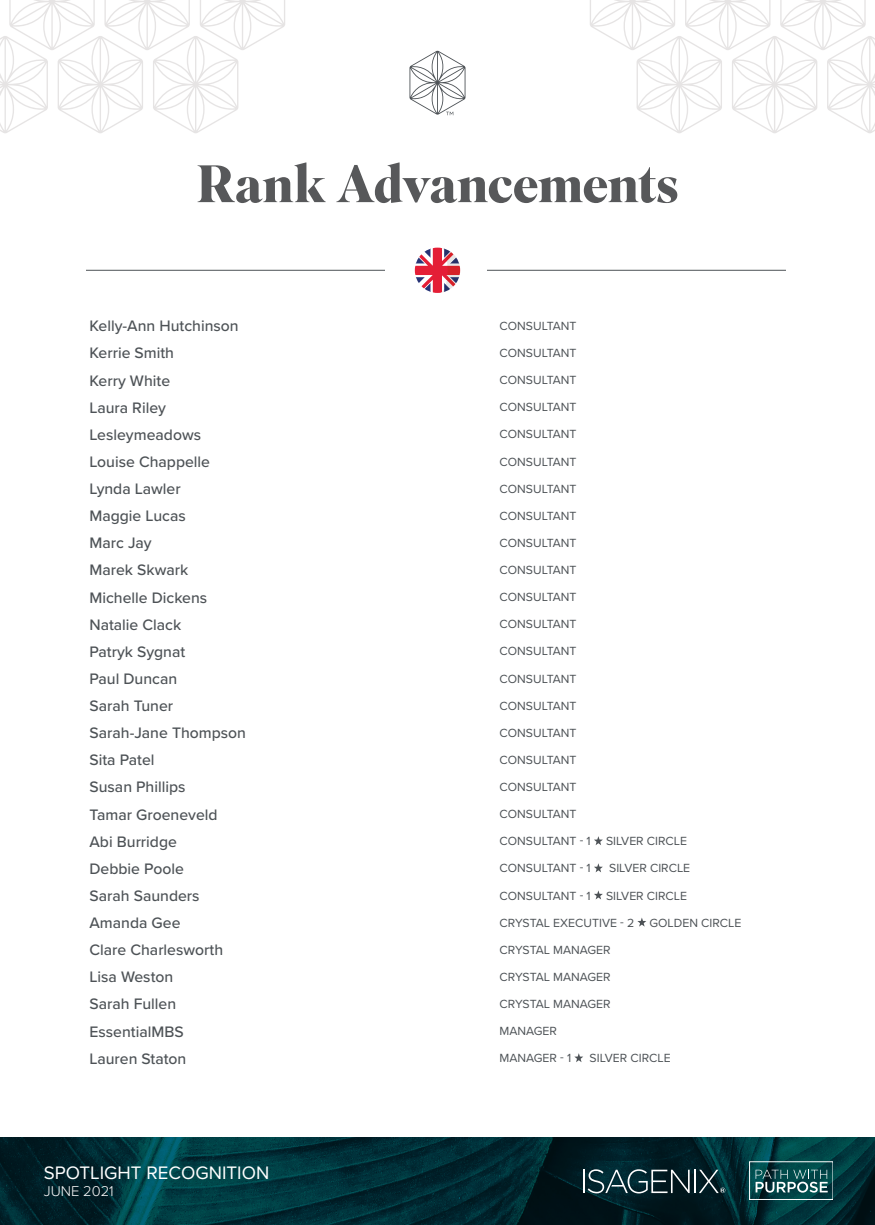
<style>
.page{position:relative;width:875px;height:1225px;background:#fff}
.page>*{position:absolute;margin:0;border:0;box-sizing:border-box;transform-origin:0 0}
.t1{font:700 52.5px "Superior Title";letter-spacing:-.02em;color:#57585a}
.t2{font:18.72px "Proxima Nova";color:#fff}
.t3{font:500 15.75px "Proxima Nova";color:#4d5256}
.t4{font:300 14.7px "Proxima Nova";color:#fff}
.t5{font:12.25px "Proxima Nova";color:#4d5256}
</style>
<div class="page">
<svg style="left:590px;top:0;width:285px;height:133px"></svg>
<svg style="left:0;top:0;width:285px;height:133px"></svg>
<img style="left:0;top:1138px;width:875px;height:87px">
<hr style="left:694px;top:1170px;width:2px;height:23px;background:#fff">
<svg style="left:699px;top:1170px;width:26px;height:23px"></svg>
<svg style="left:583px;top:1169px;width:107px;height:24px;background:#375258"></svg>
<svg style="left:750px;top:1162px;width:83px;height:37px;background:#286062"></svg>
<svg style="left:410px;top:51px;width:56px;height:64px"></svg>
<hr style="left:86px;top:270px;width:299px;height:1px;background:#4d5256">
<svg style="left:415px;top:248px;width:45px;height:45px"></svg>
<hr style="left:487px;top:270px;width:299px;height:1px;background:#4d5256">
<svg style="left:594px;top:836px;width:9px;height:9px"></svg>
<svg style="left:594px;top:863px;width:9px;height:9px"></svg>
<svg style="left:594px;top:890px;width:9px;height:10px"></svg>
<svg style="left:637px;top:918px;width:9px;height:9px"></svg>
<svg style="left:574px;top:1053px;width:9px;height:9px"></svg>
<h1 class="t1" style="left:197px;top:151px;width:483px">Rank Advancements</h1>
<p class="t3" style="left:89px;top:314px;width:151px">Kelly-Ann Hutchinson</p>
<p class="t5" style="left:500px;top:317px;width:78px">CONSULTANT</p>
<p class="t3" style="left:89px;top:341px;width:86px">Kerrie Smith</p>
<p class="t5" style="left:500px;top:344px;width:78px">CONSULTANT</p>
<p class="t3" style="left:89px;top:369px;width:82px">Kerry White</p>
<p class="t5" style="left:500px;top:371px;width:78px">CONSULTANT</p>
<p class="t3" style="left:89px;top:396px;width:78px">Laura Riley</p>
<p class="t5" style="left:500px;top:398px;width:78px">CONSULTANT</p>
<p class="t3" style="left:89px;top:423px;width:113px">Lesleymeadows</p>
<p class="t5" style="left:500px;top:425px;width:78px">CONSULTANT</p>
<p class="t3" style="left:89px;top:450px;width:122px">Louise Chappelle</p>
<p class="t5" style="left:500px;top:452px;width:78px">CONSULTANT</p>
<p class="t3" style="left:89px;top:477px;width:93px">Lynda Lawler</p>
<p class="t5" style="left:500px;top:479px;width:78px">CONSULTANT</p>
<p class="t3" style="left:89px;top:504px;width:98px">Maggie Lucas</p>
<p class="t5" style="left:500px;top:507px;width:78px">CONSULTANT</p>
<p class="t3" style="left:89px;top:531px;width:64px">Marc Jay</p>
<p class="t5" style="left:500px;top:534px;width:78px">CONSULTANT</p>
<p class="t3" style="left:89px;top:558px;width:100px">Marek Skwark</p>
<p class="t5" style="left:500px;top:561px;width:78px">CONSULTANT</p>
<p class="t3" style="left:89px;top:586px;width:119px">Michelle Dickens</p>
<p class="t5" style="left:500px;top:588px;width:78px">CONSULTANT</p>
<p class="t3" style="left:89px;top:613px;width:93px">Natalie Clack</p>
<p class="t5" style="left:500px;top:615px;width:78px">CONSULTANT</p>
<p class="t3" style="left:89px;top:640px;width:97px">Patryk Sygnat</p>
<p class="t5" style="left:500px;top:642px;width:78px">CONSULTANT</p>
<p class="t3" style="left:89px;top:667px;width:89px">Paul Duncan</p>
<p class="t5" style="left:500px;top:669px;width:78px">CONSULTANT</p>
<p class="t3" style="left:89px;top:694px;width:85px">Sarah Tuner</p>
<p class="t5" style="left:500px;top:696px;width:78px">CONSULTANT</p>
<p class="t3" style="left:89px;top:721px;width:158px">Sarah-Jane Thompson</p>
<p class="t5" style="left:500px;top:724px;width:78px">CONSULTANT</p>
<p class="t3" style="left:89px;top:748px;width:67px">Sita Patel</p>
<p class="t5" style="left:500px;top:751px;width:78px">CONSULTANT</p>
<p class="t3" style="left:89px;top:775px;width:98px">Susan Phillips</p>
<p class="t5" style="left:500px;top:778px;width:78px">CONSULTANT</p>
<p class="t3" style="left:89px;top:803px;width:130px">Tamar Groeneveld</p>
<p class="t5" style="left:500px;top:805px;width:78px">CONSULTANT</p>
<p class="t3" style="left:89px;top:830px;width:89px">Abi Burridge</p>
<p class="t5" style="left:500px;top:832px;width:189px">CONSULTANT - 1 SILVER CIRCLE</p>
<p class="t3" style="left:89px;top:857px;width:96px">Debbie Poole</p>
<p class="t5" style="left:500px;top:859px;width:93px">CONSULTANT - 1</p>
<p class="t5" style="left:609px;top:859px;width:83px">SILVER CIRCLE</p>
<p class="t3" style="left:89px;top:884px;width:112px">Sarah Saunders</p>
<p class="t5" style="left:500px;top:886px;width:189px">CONSULTANT - 1 SILVER CIRCLE</p>
<p class="t3" style="left:89px;top:911px;width:93px">Amanda Gee</p>
<p class="t5" style="left:500px;top:913px;width:243px">CRYSTAL EXECUTIVE - 2 GOLDEN CIRCLE</p>
<p class="t3" style="left:89px;top:938px;width:135px">Clare Charlesworth</p>
<p class="t5" style="left:500px;top:941px;width:113px">CRYSTAL MANAGER</p>
<p class="t3" style="left:89px;top:965px;width:85px">Lisa Weston</p>
<p class="t5" style="left:500px;top:968px;width:113px">CRYSTAL MANAGER</p>
<p class="t3" style="left:89px;top:992px;width:88px">Sarah Fullen</p>
<p class="t5" style="left:500px;top:995px;width:113px">CRYSTAL MANAGER</p>
<p class="t3" style="left:89px;top:1020px;width:96px">EssentialMBS</p>
<p class="t5" style="left:500px;top:1022px;width:59px">MANAGER</p>
<p class="t3" style="left:89px;top:1047px;width:98px">Lauren Staton</p>
<p class="t5" style="left:500px;top:1049px;width:73px">MANAGER - 1</p>
<p class="t5" style="left:590px;top:1049px;width:83px">SILVER CIRCLE</p>
<h2 class="t2" style="left:44px;top:1158px;width:227px">SPOTLIGHT RECOGNITION</h2>
<p class="t4" style="left:44px;top:1180px;width:72px">JUNE 2021</p>
</div>
